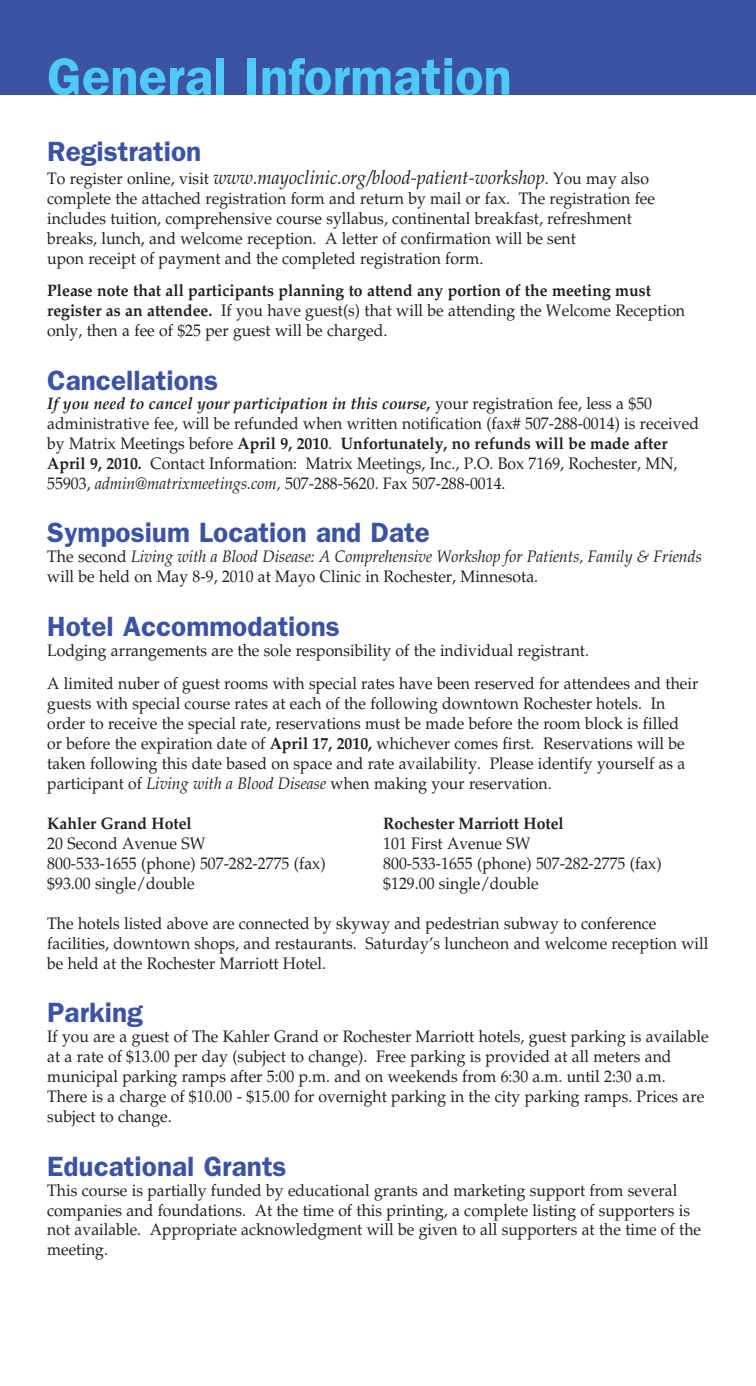
<style>
.page{position:relative;width:756px;height:1386px;background:#fff}
.page>*{position:absolute;margin:0;border:0;box-sizing:border-box;transform-origin:0 0}
.t1{font:600 52.5px "ITC Franklin Gothic Std";color:#4ecaf4}
.t2{font:600 28px "ITC Franklin Gothic Std";color:#3c53a3}
.t3{font:italic 19.25px "Palatino LT Std";color:#231f20;scale:.95 1}
.t4{font:16.62px/19.9px "Palatino LT Std";color:#231f20;scale:.95 1}
.t5{font:italic 16.62px/19.9px "Palatino LT Std";color:#231f20;scale:.95 1}
.t6{font:700 16.62px "Palatino LT Std";color:#231f20;scale:.95 1}
.s1{font-style:normal;font-size:16.62px}
.s2{font-weight:700}
.s3{font-weight:700;font-style:italic}
.s4{font-style:italic}
.s5{font-style:normal}
</style>
<div class="page">
<div style="left:0;top:0;width:756px;height:94px;background:#3c53a3"></div>
<p class="t1" style="left:47px;top:46px;width:466px">General Information</p>
<p class="t2" style="left:47px;top:135px;width:155px">Registration</p>
<p class="t3" style="left:47px;top:166px;width:635px"><span class="s1">To register online, visit</span> www.mayoclinic.org/blood-patient-workshop<span class="s1">. You may also</span></p>
<p class="t4" style="left:47px;top:189px;width:641px">complete the attached registration form and return by mail or fax. The registration fee includes tuition, comprehensive course syllabus, continental breakfast, refreshment breaks, lunch, and welcome reception. A letter of confirmation will be sent<br>upon receipt of payment and the completed registration form.</p>
<p class="t4" style="left:47px;top:281px;width:673px"><span class="s2">Please note that all participants planning to attend any portion of the meeting must register as an attendee.</span> If you have guest(s) that will be attending the Welcome Reception only, then a fee of $25 per guest will be charged.</p>
<p class="t2" style="left:47px;top:363px;width:172px">Cancellations</p>
<p class="t4" style="left:47px;top:394px;width:688px"><span class="s3">If you need to cancel your participation in this course,</span> your registration fee, less a $50 administrative fee, will be refunded when written notification (fax# 507-288-0014) is received by Matrix Meetings before <span class="s2">April 9, 2010</span>. <span class="s2">Unfortunately, no refunds will be made after April 9, 2010.</span> Contact Information: Matrix Meetings, Inc., P.O. Box 7169, Rochester, MN, 55903, <span class="s4">admin@matrixmeetings.com,</span> 507-288-5620. Fax 507-288-0014.</p>
<p class="t2" style="left:47px;top:516px;width:384px">Symposium Location and Date</p>
<p class="t5" style="left:47px;top:547px;width:691px"><span class="s5">The second</span> Living with a Blood Disease: A Comprehensive Workshop for Patients, Family &amp; Friends <span class="s5">will be held on May 8-9, 2010 at Mayo Clinic in Rochester, Minnesota.</span></p>
<p class="t2" style="left:47px;top:609px;width:294px">Hotel Accommodations</p>
<p class="t4" style="left:47px;top:640px;width:572px">Lodging arrangements are the sole responsibility of the individual registrant.</p>
<p class="t4" style="left:47px;top:674px;width:687px">A limited nuber of guest rooms with special rates have been reserved for attendees and their guests with special course rates at each of the following downtown Rochester hotels. In order to receive the special rate, reservations must be made before the room block is filled<br>or before the expiration date of <span class="s2">April 17, 2010,</span> whichever comes first. Reservations will be taken following this date based on space and rate availability. Please identify yourself as a participant of <span class="s4">Living with a Blood Disease</span> when making your reservation.</p>
<p class="t6" style="left:47px;top:814px;width:154px">Kahler Grand Hotel</p>
<p class="t6" style="left:383px;top:814px;width:192px">Rochester Marriott Hotel</p>
<p class="t4" style="left:47px;top:834px;width:168px">20 Second Avenue SW</p>
<p class="t4" style="left:383px;top:834px;width:157px">101 First Avenue SW</p>
<p class="t4" style="left:47px;top:854px;width:295px">800-533-1655 (phone) 507-282-2775 (fax)</p>
<p class="t4" style="left:383px;top:854px;width:295px">800-533-1655 (phone) 507-282-2775 (fax)</p>
<p class="t4" style="left:47px;top:874px;width:157px">$93.00 single/double</p>
<p class="t4" style="left:383px;top:874px;width:165px">$129.00 single/double</p>
<p class="t4" style="left:47px;top:914px;width:697px">The hotels listed above are connected by skyway and pedestrian subway to conference facilities, downtown shops, and restaurants. Saturday’s luncheon and welcome reception will be held at the Rochester Marriott Hotel.</p>
<p class="t2" style="left:47px;top:996px;width:97px">Parking</p>
<p class="t4" style="left:47px;top:1027px;width:698px">If you are a guest of The Kahler Grand or Rochester Marriott hotels, guest parking is available at a rate of $13.00 per day (subject to change). Free parking is provided at all meters and municipal parking ramps after 5:00 p.m. and on weekends from 6:30 a.m. until 2:30 a.m.<br>There is a charge of $10.00 - $15.00 for overnight parking in the city parking ramps. Prices are subject to change.</p>
<p class="t2" style="left:47px;top:1149px;width:241px">Educational Grants</p>
<p class="t4" style="left:47px;top:1180px;width:690px">This course is partially funded by educational grants and marketing support from several companies and foundations. At the time of this printing, a complete listing of supporters is not available. Appropriate acknowledgment will be given to all supporters at the time of the meeting.</p>
</div>
